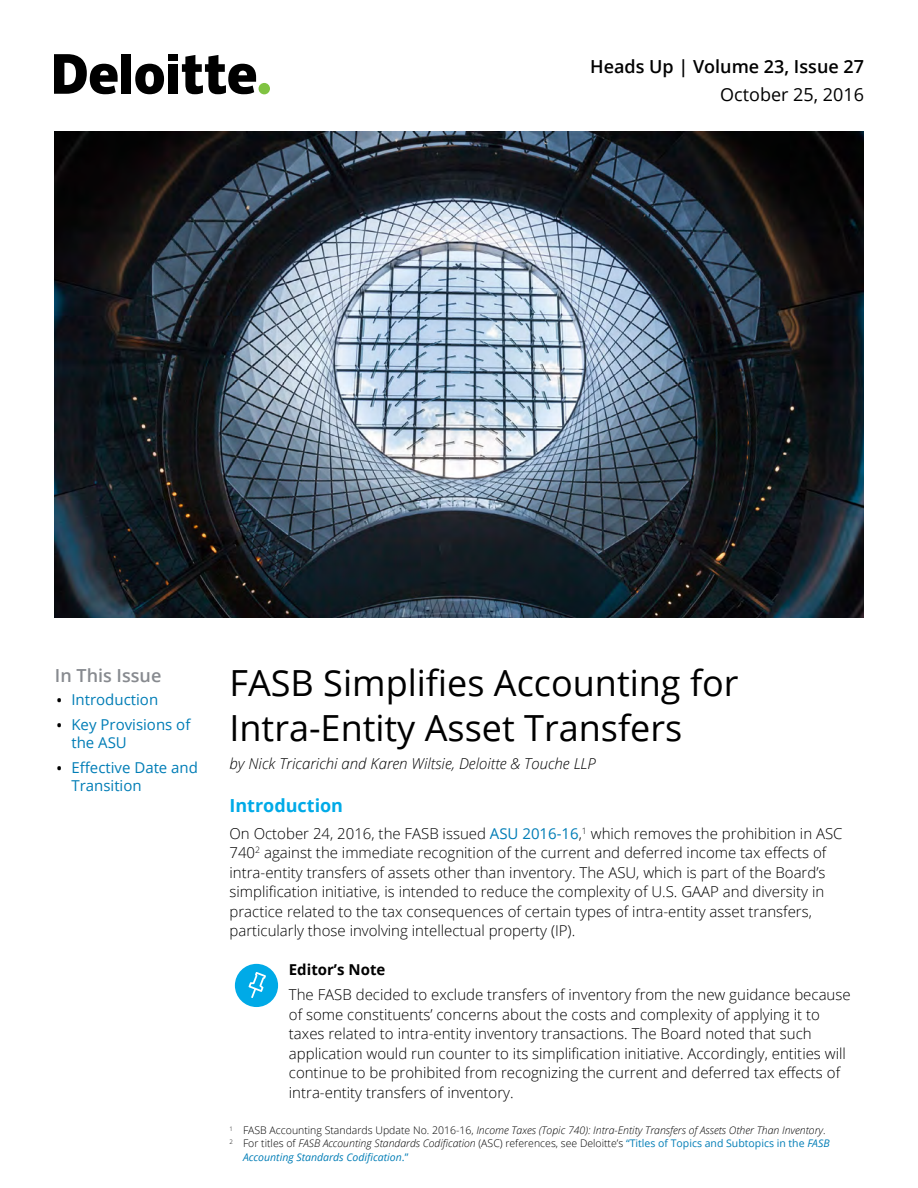
<style>
.page{position:relative;width:918px;height:1188px;background:#fff}
.page>*{position:absolute;margin:0;border:0;box-sizing:border-box;transform-origin:0 0}
.t1{font:36px/45px "Open Sans";color:#000}
.t2{font:600 18px "Open Sans";color:#000}
.t3{font:18px "Open Sans";color:#000}
.t4{font:700 18px "Open Sans";color:#00aae7}
.t5{font:600 18px "Open Sans";color:#878a8f}
.t6{font:300 15px/19.5px "Open Sans";color:#000}
.t7{font:15px/18px "Open Sans";color:#007db6}
.t8{font:italic 300 15px "Open Sans";color:#000}
.t9{font:700 15px "Open Sans";color:#000}
.t10{font:300 10.5px "Open Sans";color:#000}
.t11{font:italic 300 10.5px "Open Sans";color:#000}
.t12{font:italic 10.5px "Open Sans";color:#007db6}
.s1{font-weight:300;font-size:24px;color:#000}
.s2{font-weight:400;color:#007db6}
.s3{font-style:normal}
.s4{font-style:italic}
.s5{font-weight:400;font-style:italic;color:#007db6}
</style>
<div class="page">
<img style="left:54px;top:132px;width:810px;height:486px">
<div style="left:259px;top:83px;width:11px;height:11px;background:#80c342;border-radius:50%"></div>
<div style="left:121px;top:54px;width:10px;height:40px;background:#000"></div>
<svg style="left:135px;top:64px;width:29px;height:30px"></svg>
<div style="left:168px;top:64px;width:10px;height:30px;background:#000"></div>
<div style="left:168px;top:54px;width:10px;height:7px;background:#000"></div>
<svg style="left:182px;top:55px;width:74px;height:39px"></svg>
<svg style="left:54px;top:54px;width:64px;height:40px"></svg>
<svg style="left:235px;top:964px;width:43px;height:43px"></svg>
<p class="t2" style="left:590px;top:54px;width:275px">Heads Up | Volume 23, Issue 27</p>
<p class="t3" style="left:720px;top:82px;width:145px">October 25, 2016</p>
<p class="t5" style="left:55px;top:663px;width:108px">In This Issue</p>
<p class="t7" style="left:55px;top:691px;width:105px"><span class="s1">•</span> Introduction</p>
<p class="t7" style="left:71px;top:715px;width:121px;text-indent:-16px"><span class="s1">•</span> Key Provisions of the ASU</p>
<p class="t7" style="left:71px;top:758px;width:128px;text-indent:-16px"><span class="s1">•</span> Effective Date and<br>Transition</p>
<h1 class="t1" style="left:230px;top:659px;width:511px">FASB Simplifies Accounting for<br>Intra-Entity Asset Transfers</h1>
<p class="t8" style="left:230px;top:753px;width:368px">by Nick Tricarichi and Karen Wiltsie, Deloitte &amp; Touche LLP</p>
<p class="t4" style="left:230px;top:793px;width:115px">Introduction</p>
<p class="t6" style="left:229px;top:823px;width:615px">On October 24, 2016, the FASB issued <span class="s2">ASU 2016-16</span>,<sup>1</sup> which removes the prohibition in ASC 740<sup>2</sup> against the immediate recognition of the current and deferred income tax effects of intra-entity transfers of assets other than inventory. The ASU, which is part of the Board’s simplification initiative, is intended to reduce the complexity of U.S. GAAP and diversity in practice related to the tax consequences of certain types of intra-entity asset transfers, particularly those involving intellectual property (IP).</p>
<p class="t9" style="left:289px;top:959px;width:98px">Editor’s Note</p>
<p class="t6" style="left:289px;top:985px;width:563px">The FASB decided to exclude transfers of inventory from the new guidance because of some constituents’ concerns about the costs and complexity of applying it to taxes related to intra-entity inventory transactions. The Board noted that such application would run counter to its simplification initiative. Accordingly, entities will continue to be prohibited from recognizing the current and deferred tax effects of intra-entity transfers of inventory.</p>
<p class="t11" style="left:230px;top:1123px;width:598px"><sup>1</sup> <span class="s3">FASB Accounting Standards Update No. 2016-16,</span> Income Taxes (Topic 740): Intra-Entity Transfers of Assets Other Than Inventory<span class="s3">.</span></p>
<p class="t10" style="left:230px;top:1136px;width:602px"><sup>2</sup> For titles of <span class="s4">FASB Accounting Standards Codification</span> (ASC) references, see Deloitte’s <span class="s2">“Titles of Topics and Subtopics in the</span> <span class="s5">FASB</span></p>
<p class="t12" style="left:243px;top:1150px;width:167px">Accounting Standards Codification<span class="s3">.”</span></p>
</div>
